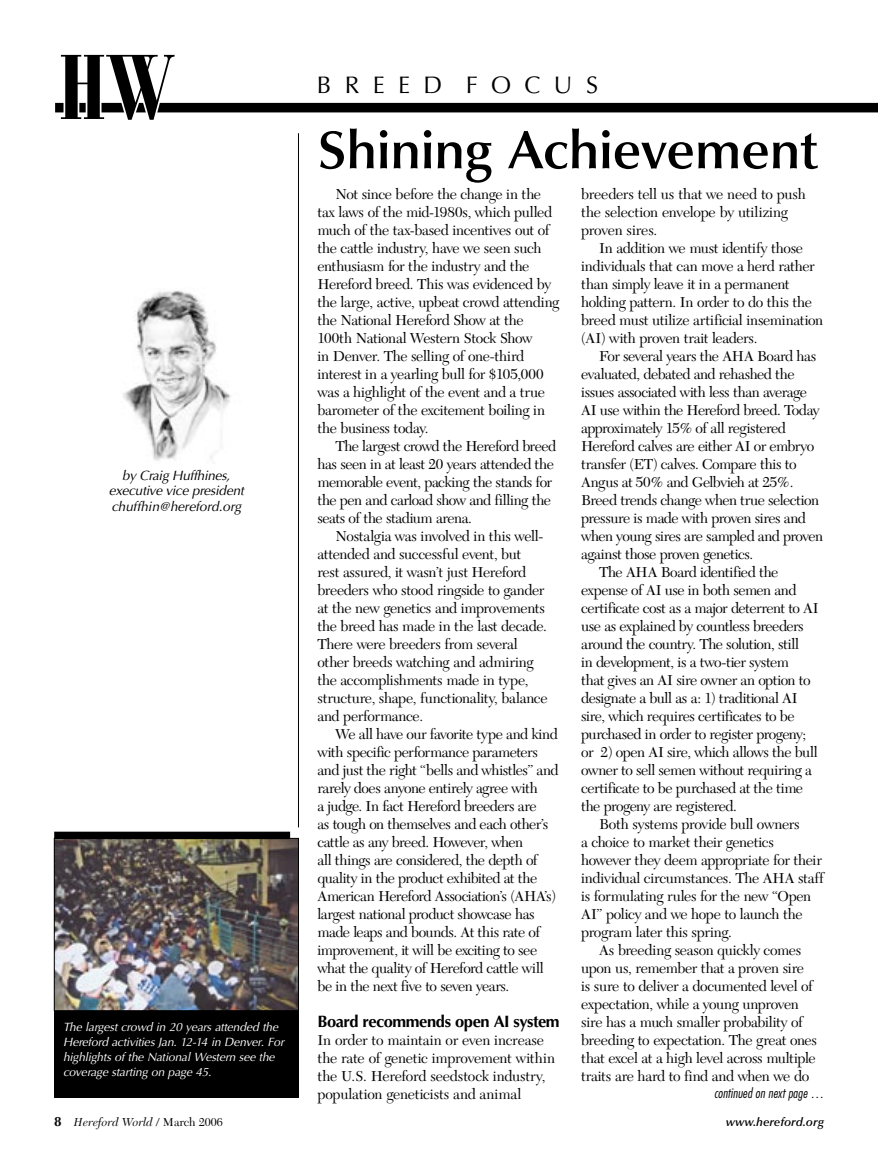
<style>
.page{position:relative;width:878px;height:1161px;background:#fff}
.page>*{position:absolute;margin:0;border:0;box-sizing:border-box;transform-origin:0 0}
.ColumnHeadline{font:600 54px "Optima";letter-spacing:-.01em;color:#000}
.t1{font:24px "Optima";letter-spacing:.56em;color:#000}
.Subhead{font:700 16.5px "Optima";letter-spacing:-.03em;color:#000}
.BC_tight{font:15px/18px "New Caledonia";letter-spacing:-.03em;color:#000}
.BodyCopy{font:15px/18px "New Caledonia";letter-spacing:-.02em;color:#000}
.BodyCopyNoIndent{font:15px/18px "New Caledonia";letter-spacing:-.015em;color:#000}
.t2{font:italic 13.5px "Optima";letter-spacing:-.015em;color:#000}
.ContinuedOnPage{font:italic 300 condensed 13.5px "Futura";letter-spacing:.01em;color:#000}
.t3{font:italic 12px/15px "Optima";letter-spacing:-.015em;color:#fff}
.t4{font:italic 12px "New Caledonia";color:#000}
.t5{font:italic 600 12px "Optima";color:#000}
.s1{font-family:"Optima";font-weight:700;font-style:normal;font-size:13.5px}
.s2{font-style:normal}
</style>
<div class="page">
<div style="left:55px;top:103px;width:823px;height:9px;background:#000"></div>
<svg style="left:57px;top:54px;width:121px;height:66px"></svg>
<hr style="left:298px;top:133px;width:1px;height:694px;background:#000">
<img style="left:123px;top:290px;width:108px;height:171px">
<div style="left:54px;top:1010px;width:244px;height:88px;background:#000"></div>
<img style="left:56px;top:840px;width:240px;height:169px">
<div style="left:54px;top:838px;width:244px;height:173px;border:1px solid #000"></div>
<div style="left:54px;top:832px;width:236px;height:7px;background:#000"></div>
<p class="t2" style="left:122px;top:468px;width:110px">by Craig Huffhines,</p>
<p class="t2" style="left:109px;top:483px;width:136px">executive vice president</p>
<p class="t2" style="left:111px;top:499px;width:131px">chuffhin@hereford.org</p>
<p class="t3" style="left:63px;top:1020px;width:222px">The largest crowd in 20 years attended the Hereford activities Jan. 12-14 in Denver. For highlights of the National Western see the coverage starting on page 45.</p>
<p class="t1" style="left:316px;top:71px;width:283px">BREED FOCUS</p>
<p class="ColumnHeadline" style="left:317px;top:119px;width:501px">Shining Achievement</p>
<p class="BodyCopy" style="left:317px;top:185px;width:243px;text-indent:18px">Not since before the change in the tax laws of the mid-1980s, which pulled much of the tax-based incentives out of the cattle industry, have we seen such enthusiasm for the industry and the Hereford breed. This was evidenced by the large, active, upbeat crowd attending the National Hereford Show at the 100th National Western Stock Show<br>in Denver. The selling of one-third interest in a yearling bull for $105,000 was a highlight of the event and a true barometer of the excitement boiling in the business today.</p>
<p class="BC_tight" style="left:317px;top:437px;width:240px;text-indent:18px">The largest crowd the Hereford breed has seen in at least 20 years attended the memorable event, packing the stands for the pen and carload show and filling the seats of the stadium arena.</p>
<p class="BodyCopy" style="left:317px;top:527px;width:232px;text-indent:18px">Nostalgia was involved in this well&shy;attended and successful event, but<br>rest assured, it wasn’t just Hereford breeders who stood ringside to gander at the new genetics and improvements the breed has made in the last decade.<br>There were breeders from several other breeds watching and admiring the accomplishments made in type, structure, shape, functionality, balance and performance.</p>
<p class="BC_tight" style="left:317px;top:725px;width:242px;text-indent:18px">We all have our favorite type and kind with specific performance parameters and just the right “bells and whistles” and rarely does anyone entirely agree with<br>a judge. In fact Hereford breeders are<br>as tough on themselves and each other’s cattle as any breed. However, when<br>all things are considered, the depth of quality in the product exhibited at the American Hereford Association’s (AHA’s) largest national product showcase has made leaps and bounds. At this rate of improvement, it will be exciting to see what the quality of Hereford cattle will be in the next five to seven years.</p>
<p class="Subhead" style="left:317px;top:1012px;width:244px">Board recommends open AI system</p>
<p class="BodyCopyNoIndent" style="left:317px;top:1031px;width:239px">In order to maintain or even increase the rate of genetic improvement within the U.S. Hereford seedstock industry, population geneticists and animal</p>
<p class="BodyCopyNoIndent" style="left:581px;top:185px;width:226px">breeders tell us that we need to push the selection envelope by utilizing proven sires.</p>
<p class="BodyCopy" style="left:581px;top:239px;width:243px;text-indent:18px">In addition we must identify those individuals that can move a herd rather than simply leave it in a permanent holding pattern. In order to do this the breed must utilize artificial insemination (AI) with proven trait leaders.</p>
<p class="BC_tight" style="left:581px;top:347px;width:243px;text-indent:18px">For several years the AHA Board has evaluated, debated and rehashed the issues associated with less than average AI use within the Hereford breed. Today approximately 15% of all registered Hereford calves are either AI or embryo transfer (ET) calves. Compare this to Angus at 50% and Gelbvieh at 25%.<br>Breed trends change when true selection pressure is made with proven sires and when young sires are sampled and proven against those proven genetics.</p>
<p class="BC_tight" style="left:581px;top:563px;width:239px;text-indent:18px">The AHA Board identified the expense of AI use in both semen and certificate cost as a major deterrent to AI use as explained by countless breeders around the country. The solution, still<br>in development, is a two-tier system<br>that gives an AI sire owner an option to designate a bull as a: 1) traditional AI sire, which requires certificates to be purchased in order to register progeny; or 2) open AI sire, which allows the bull owner to sell semen without requiring a certificate to be purchased at the time the progeny are registered.</p>
<p class="BC_tight" style="left:581px;top:815px;width:244px;text-indent:18px">Both systems provide bull owners<br>a choice to market their genetics however they deem appropriate for their individual circumstances. The AHA staff is formulating rules for the new “Open AI” policy and we hope to launch the program later this spring.</p>
<p class="BodyCopy" style="left:581px;top:941px;width:237px;text-indent:18px">As breeding season quickly comes upon us, remember that a proven sire is sure to deliver a documented level of expectation, while a young unproven sire has a much smaller probability of breeding to expectation. The great ones that excel at a high level across multiple traits are hard to find and when we do</p>
<p class="ContinuedOnPage" style="left:714px;top:1085px;width:111px">continued on next page …</p>
<p class="t4" style="left:54px;top:1115px;width:170px"><span class="s1">8</span> Hereford World / <span class="s2">March 2006</span></p>
<p class="t5" style="left:726px;top:1115px;width:99px">www.hereford.org</p>
</div>
